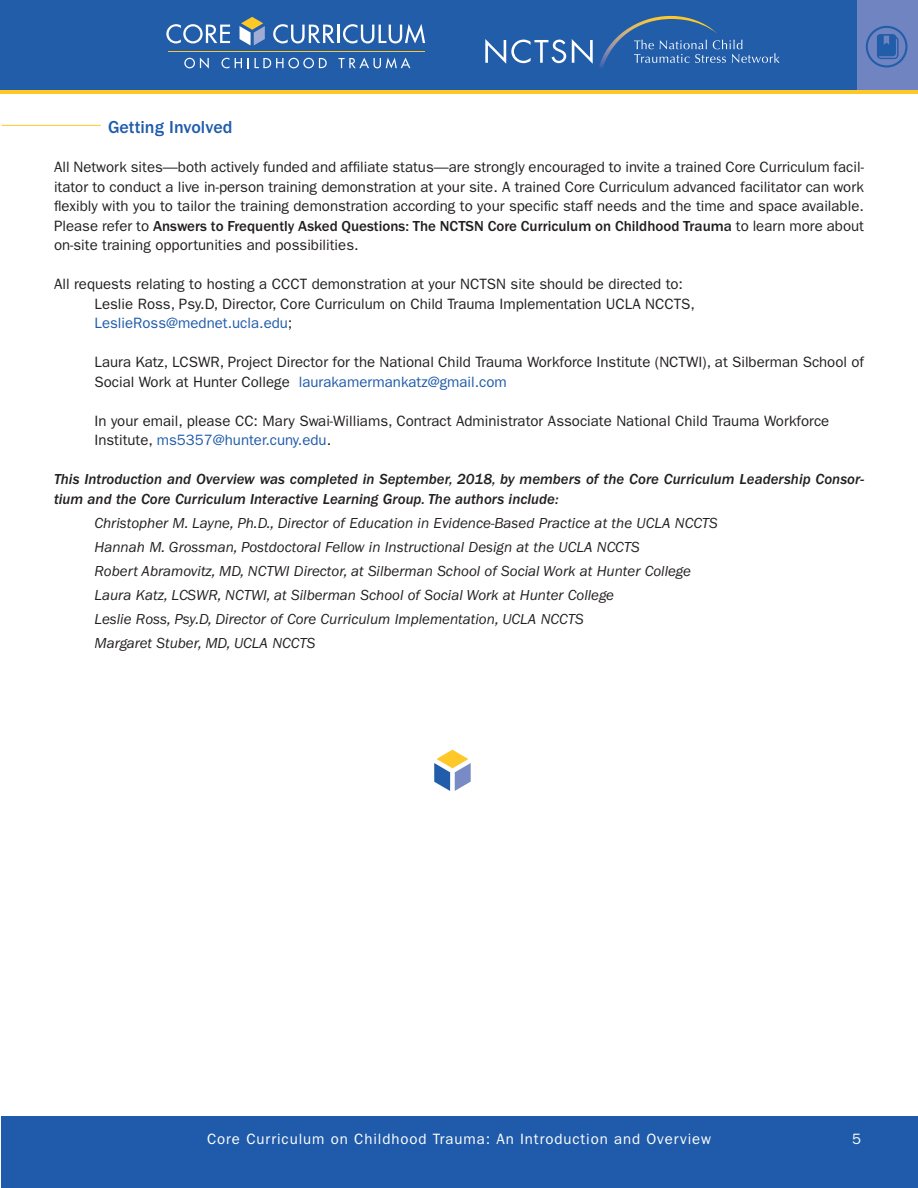
<style>
.page{position:relative;width:918px;height:1188px;background:#fff}
.page>*{position:absolute;margin:0;border:0;box-sizing:border-box;transform-origin:0 0}
.t1{font:500 18px "ITC Franklin Gothic Std";color:#1f5baa}
.t2{font:15px/19.5px "ITC Franklin Gothic Std";color:#231f20;text-align:justify}
.t3{font:italic 15px "ITC Franklin Gothic Std";color:#231f20}
.t4{font:15px/19.5px "ITC Franklin Gothic Std Med It";color:#231f20}
.t5{font:15px "ITC Franklin Gothic Std";color:#1f5baa}
.t6{font:15px "ITC Franklin Gothic Std";letter-spacing:.06em;color:#fff}
.s1{font-weight:500}
.s2{color:#231f20}
.s3{color:#1f5baa}
</style>
<div class="page">
<div style="left:1px;top:1117px;width:917px;height:71px;background:#1f5baa"></div>
<div style="left:0;top:44px;width:918px;height:50px;background:#fec828"></div>
<div style="left:0;top:0;width:918px;height:90px;background:#7084c1"></div>
<div style="left:0;top:0;width:857px;height:90px;background:#225daa"></div>
<svg style="left:485px;top:39px;width:81px;height:25px"></svg>
<svg style="left:572px;top:39px;width:21px;height:25px"></svg>
<svg style="left:717px;top:40px;width:63px;height:23px"></svg>
<img style="left:599px;top:16px;width:118px;height:52px">
<hr style="left:168px;top:51px;width:257px;height:1px;background:#fec828">
<svg style="left:240px;top:17px;width:25px;height:28px"></svg>
<svg style="left:166px;top:24px;width:64px;height:19px"></svg>
<svg style="left:273px;top:24px;width:62px;height:19px"></svg>
<hr style="left:337px;top:25px;width:3px;height:18px;background:#fff">
<svg style="left:343px;top:24px;width:82px;height:19px"></svg>
<svg style="left:184px;top:57px;width:25px;height:12px"></svg>
<svg style="left:221px;top:58px;width:8px;height:10px"></svg>
<svg style="left:235px;top:58px;width:7px;height:10px"></svg>
<svg style="left:255px;top:58px;width:72px;height:10px"></svg>
<svg style="left:338px;top:58px;width:72px;height:10px"></svg>
<svg style="left:866px;top:26px;width:41px;height:42px"></svg>
<hr style="left:2px;top:125px;width:99px;height:1px;background:#ffc727">
<svg style="left:434px;top:750px;width:37px;height:41px"></svg>
<p class="t1" style="left:108px;top:117px;width:126px">Getting Involved</p>
<p class="t2" style="left:54px;top:157px;width:812px">All Network sites—both actively funded and affiliate status—are strongly encouraged to invite a trained Core Curriculum facil&shy;itator to conduct a live in-person training demonstration at your site. A trained Core Curriculum advanced facilitator can work flexibly with you to tailor the training demonstration according to your specific staff needs and the time and space available.<br>Please refer to <span class="s1">Answers to Frequently Asked Questions: The NCTSN Core Curriculum on Childhood Trauma</span> to learn more about on-site training opportunities and possibilities.</p>
<p class="t2" style="left:54px;top:274px;width:631px">All requests relating to hosting a CCCT demonstration at your NCTSN site should be directed to:</p>
<p class="t2" style="left:94px;top:294px;width:602px">Leslie Ross, Psy.D, Director, Core Curriculum on Child Trauma Implementation UCLA NCCTS,</p>
<p class="t5" style="left:94px;top:314px;width:199px">LeslieRoss@mednet.ucla.edu<span class="s2">;</span></p>
<p class="t2" style="left:94px;top:352px;width:771px">Laura Katz, LCSWR, Project Director for the National Child Trauma Workforce Institute (NCTWI), at Silberman School of<br>Social Work at Hunter College <span class="s3">laurakamermankatz@gmail.com</span></p>
<p class="t2" style="left:94px;top:411px;width:736px">In your email, please CC: Mary Swai-Williams, Contract Administrator Associate National Child Trauma Workforce</p>
<p class="t5" style="left:94px;top:431px;width:238px"><span class="s2">Institute,</span> ms5357@hunter.cuny.edu<span class="s2">.</span></p>
<p class="t4" style="left:54px;top:469px;width:812px">This Introduction and Overview was completed in September, 2018, by members of the Core Curriculum Leadership Consor&shy;tium and the Core Curriculum Interactive Learning Group. The authors include:</p>
<p class="t3" style="left:94px;top:514px;width:625px">Christopher M. Layne, Ph.D., Director of Education in Evidence-Based Practice at the UCLA NCCTS</p>
<p class="t3" style="left:94px;top:538px;width:547px">Hannah M. Grossman, Postdoctoral Fellow in Instructional Design at the UCLA NCCTS</p>
<p class="t3" style="left:94px;top:562px;width:598px">Robert Abramovitz, MD, NCTWI Director, at Silberman School of Social Work at Hunter College</p>
<p class="t3" style="left:94px;top:586px;width:521px">Laura Katz, LCSWR, NCTWI, at Silberman School of Social Work at Hunter College</p>
<p class="t3" style="left:94px;top:610px;width:491px">Leslie Ross, Psy.D, Director of Core Curriculum Implementation, UCLA NCCTS</p>
<p class="t3" style="left:94px;top:634px;width:222px">Margaret Stuber, MD, UCLA NCCTS</p>
<p class="t6" style="left:207px;top:1131px;width:505px">Core Curriculum on Childhood Trauma: An Introduction and Overview</p>
<p class="t6" style="left:852px;top:1131px;width:10px">5</p>
</div>
